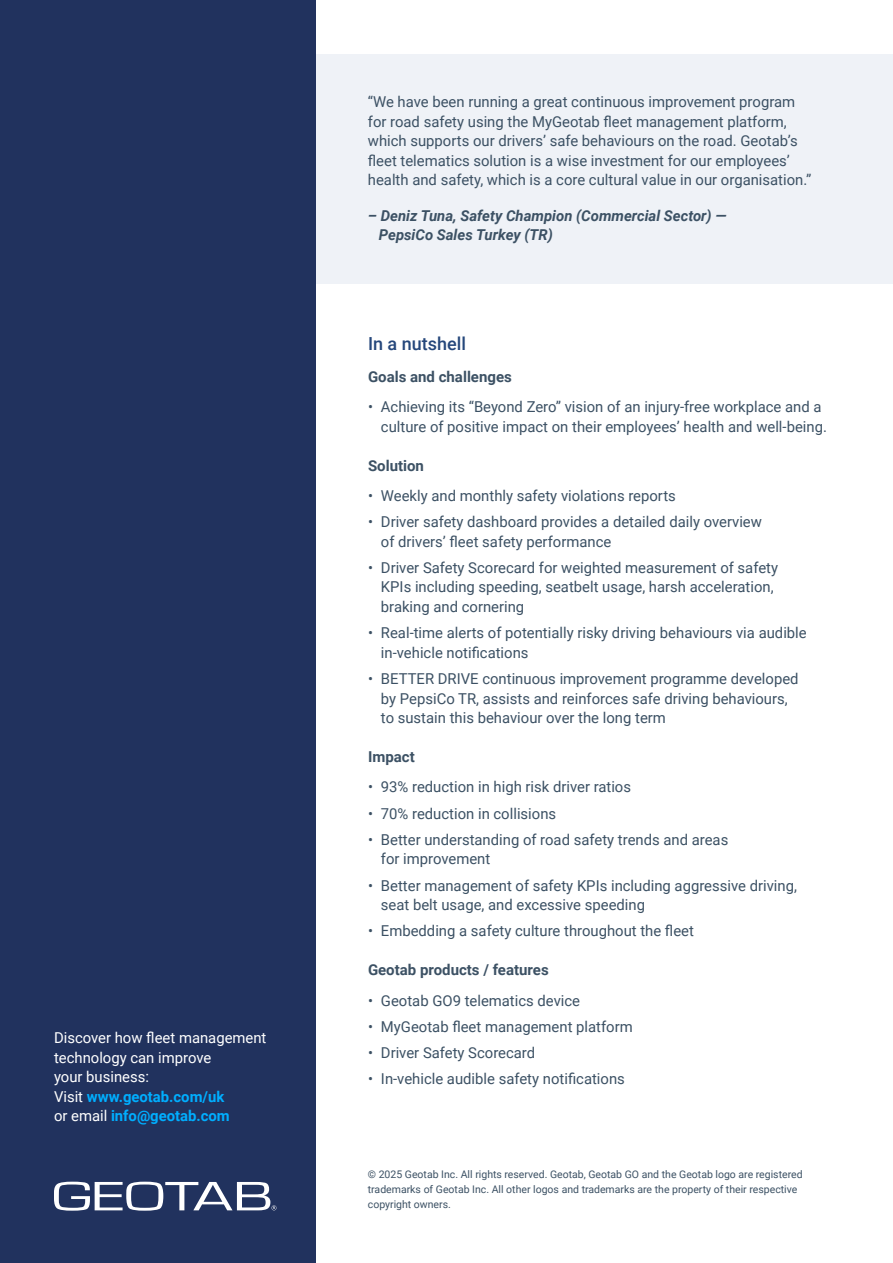
<style>
.page{position:relative;width:893px;height:1263px;background:#fff}
.page>*{position:absolute;margin:0;border:0;box-sizing:border-box;transform-origin:0 0}
.H3__Heading_3{font:500 18px "Roboto";color:#25477b}
.P__Body_Copy{font:15px/19.5px "Roboto";color:#3c5164}
.P__Body_Copy-2{font:15px/19.5px "Roboto";color:#fff}
.P__Body_Copy-3{font:italic 700 15px/19.5px "Roboto";color:#3c5164}
.H4__Heading_4{font:700 15px "Roboto";color:#3c5164}
.P__Copyright{font:10.5px/15px "Roboto";color:#3c5164}
.s1{font-weight:700;color:#00aeff}
</style>
<div class="page">
<div style="left:308px;top:54px;width:585px;height:230px;background:#eff2f7"></div>
<div style="left:0;top:0;width:316px;height:1263px;background:#21325e"></div>
<svg style="left:54px;top:1182px;width:222px;height:29px"></svg>
<p class="P__Body_Copy-2" style="left:54px;top:1027px;width:214px">Discover how fleet management technology can improve<br>your business:<br>Visit <span class="s1">www.geotab.com/uk<br></span>or email <span class="s1">info@geotab.com</span></p>
<p class="P__Body_Copy" style="left:368px;top:91px;width:445px">“We have been running a great continuous improvement program for road safety using the MyGeotab fleet management platform, which supports our drivers’ safe behaviours on the road. Geotab’s fleet telematics solution is a wise investment for our employees’ health and safety, which is a core cultural value in our organisation.”</p>
<p class="P__Body_Copy-3" style="left:379px;top:205px;width:349px;text-indent:-11px">– Deniz Tuna, Safety Champion (Commercial Sector) —<br>PepsiCo Sales Turkey (TR)</p>
<h3 class="H3__Heading_3" style="left:368px;top:331px;width:99px">In a nutshell</h3>
<h4 class="H4__Heading_4" style="left:368px;top:366px;width:145px">Goals and challenges</h4>
<p class="P__Body_Copy" style="left:381px;top:396px;width:447px;text-indent:-13px">• Achieving its “Beyond Zero” vision of an injury-free workplace and a culture of positive impact on their employees’ health and well-being.</p>
<h4 class="H4__Heading_4" style="left:368px;top:455px;width:57px">Solution</h4>
<p class="P__Body_Copy" style="left:368px;top:485px;width:309px">• Weekly and monthly safety violations reports</p>
<p class="P__Body_Copy" style="left:381px;top:512px;width:383px;text-indent:-13px">• Driver safety dashboard provides a detailed daily overview of drivers’ fleet safety performance</p>
<p class="P__Body_Copy" style="left:381px;top:557px;width:399px;text-indent:-13px">• Driver Safety Scorecard for weighted measurement of safety<br>KPIs including speeding, seatbelt usage, harsh acceleration, braking and cornering</p>
<p class="P__Body_Copy" style="left:381px;top:623px;width:427px;text-indent:-13px">• Real-time alerts of potentially risky driving behaviours via audible in-vehicle notifications</p>
<p class="P__Body_Copy" style="left:381px;top:668px;width:419px;text-indent:-13px">• BETTER DRIVE continuous improvement programme developed by PepsiCo TR, assists and reinforces safe driving behaviours, to sustain this behaviour over the long term</p>
<h4 class="H4__Heading_4" style="left:368px;top:746px;width:48px">Impact</h4>
<p class="P__Body_Copy" style="left:368px;top:777px;width:265px">• 93% reduction in high risk driver ratios</p>
<p class="P__Body_Copy" style="left:368px;top:803px;width:190px">• 70% reduction in collisions</p>
<p class="P__Body_Copy" style="left:381px;top:829px;width:349px;text-indent:-13px">• Better understanding of road safety trends and areas for improvement</p>
<p class="P__Body_Copy" style="left:381px;top:875px;width:417px;text-indent:-13px">• Better management of safety KPIs including aggressive driving, seat belt usage, and excessive speeding</p>
<p class="P__Body_Copy" style="left:368px;top:921px;width:328px">• Embedding a safety culture throughout the fleet</p>
<h4 class="H4__Heading_4" style="left:368px;top:959px;width:182px">Geotab products / features</h4>
<p class="P__Body_Copy" style="left:368px;top:990px;width:214px">• Geotab GO9 telematics device</p>
<p class="P__Body_Copy" style="left:368px;top:1016px;width:266px">• MyGeotab fleet management platform</p>
<p class="P__Body_Copy" style="left:368px;top:1042px;width:169px">• Driver Safety Scorecard</p>
<p class="P__Body_Copy" style="left:368px;top:1069px;width:258px">• In-vehicle audible safety notifications</p>
<p class="P__Copyright" style="left:368px;top:1166px;width:436px">© 2025 Geotab Inc. All rights reserved. Geotab, Geotab GO and the Geotab logo are registered trademarks of Geotab Inc. All other logos and trademarks are the property of their respective copyright owners.</p>
</div>
